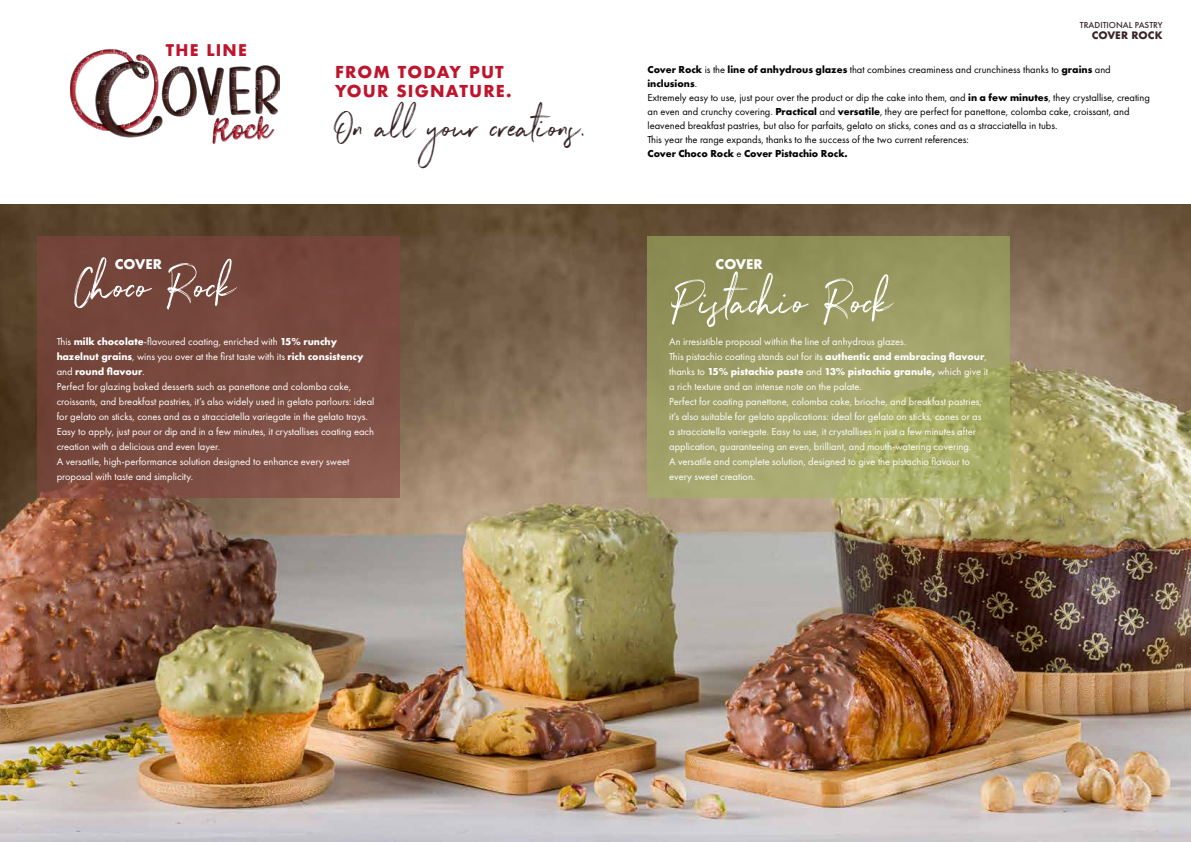
<style>
.page{position:relative;width:1191px;height:842px;background:#fff}
.page>*{position:absolute;margin:0;border:0;box-sizing:border-box;transform-origin:0 0}
.t1{font:50px "Northwell";color:#fff}
.t2{font:41.2px "Northwell";color:#382528}
.t3{font:700 16px/19px "Futura";letter-spacing:.075em;color:#be152d}
.t4{font:700 15.7px "Futura";letter-spacing:.075em;color:#be152d}
.t5{font:700 13px "Futura";color:#fff}
.t6{font:10.5px/15px "Futura PT";color:#fff}
.t7{font:10.5px/14px "Futura PT";color:#000}
.t8{font:700 10px "Futura";color:#382528}
.t9{font:500 8px "Futura";color:#382528}
.s1{font-weight:700}
</style>
<div class="page">
<img style="left:0;top:205px;width:1191px;height:637px">
<svg style="left:647px;top:236px;width:362px;height:261px;background:#9e9f65"></svg>
<div style="left:38px;top:236px;width:362px;height:261px;background:linear-gradient(to right,#734338,#7f5045)"></div>
<img style="left:212px;top:138px;width:56px;height:6px">
<img style="left:70px;top:49px;width:209px;height:89px">
<svg style="left:232px;top:105px;width:4px;height:4px"></svg>
<svg style="left:100px;top:110px;width:4px;height:4px"></svg>
<svg style="left:232px;top:73px;width:3px;height:4px"></svg>
<svg style="left:126px;top:65px;width:4px;height:4px"></svg>
<svg style="left:214px;top:95px;width:3px;height:4px"></svg>
<svg style="left:217px;top:79px;width:4px;height:7px"></svg>
<svg style="left:97px;top:81px;width:12px;height:22px"></svg>
<svg style="left:256px;top:81px;width:4px;height:9px"></svg>
<svg style="left:171px;top:67px;width:9px;height:8px"></svg>
<svg style="left:110px;top:67px;width:9px;height:8px"></svg>
<svg style="left:268px;top:92px;width:8px;height:7px"></svg>
<svg style="left:182px;top:107px;width:8px;height:8px"></svg>
<svg style="left:150px;top:124px;width:9px;height:7px"></svg>
<svg style="left:76px;top:56px;width:18px;height:19px"></svg>
<svg style="left:72px;top:101px;width:10px;height:13px"></svg>
<svg style="left:94px;top:124px;width:7px;height:4px"></svg>
<svg style="left:138px;top:56px;width:11px;height:22px"></svg>
<svg style="left:155px;top:77px;width:3px;height:4px"></svg>
<svg style="left:150px;top:95px;width:6px;height:12px"></svg>
<svg style="left:122px;top:124px;width:8px;height:3px"></svg>
<svg style="left:112px;top:50px;width:15px;height:7px"></svg>
<svg style="left:246px;top:125px;width:4px;height:5px"></svg>
<svg style="left:259px;top:119px;width:2px;height:6px"></svg>
<svg style="left:214px;top:123px;width:24px;height:13px"></svg>
<h3 class="t4" style="left:166px;top:39px;width:83px">THE LINE</h3>
<h1 class="t1" style="left:73px;top:250px;width:164px">Choco Rock</h1>
<p class="t5" style="left:115px;top:255px;width:49px">COVER</p>
<h3 class="t3" style="left:335px;top:63px;width:178px">FROM TODAY PUT<br>YOUR SIGNATURE.</h3>
<h2 class="t2" style="left:332px;top:98px;width:255px">On all your creations.</h2>
<p class="t6" style="left:57px;top:334px;width:319px">This <span class="s1">milk chocolate</span>-flavoured coating, enriched with <span class="s1">15% runchy hazelnut grains</span>, wins you over at the first taste with its <span class="s1">rich consistency </span>and <span class="s1">round flavour</span>.<br>Perfect for glazing baked desserts such as panettone and colomba cake, croissants, and breakfast pastries, it’s also widely used in gelato parlours: ideal for gelato on sticks, cones and as a stracciatella variegate in the gelato trays.<br>Easy to apply, just pour or dip and in a few minutes, it crystallises coating each creation with a delicious and even layer.<br>A versatile, high-performance solution designed to enhance every sweet proposal with taste and simplicity.</p>
<p class="t9" style="left:1080px;top:19px;width:84px">TRADITIONAL PASTRY</p>
<p class="t8" style="left:1091px;top:28px;width:72px">COVER ROCK</p>
<p class="t7" style="left:647px;top:62px;width:504px"><span class="s1">Cover Rock</span> is the <span class="s1">line of anhydrous glazes</span> that combines creaminess and crunchiness thanks to <span class="s1">grains</span> and <span class="s1">inclusions</span>.<br>Extremely easy to use, just pour over the product or dip the cake into them, and <span class="s1">in a few minutes</span>, they crystallise, creating an even and crunchy covering. <span class="s1">Practical</span> and <span class="s1">versatile</span>, they are perfect for panettone, colomba cake, croissant, and leavened breakfast pastries, but also for parfaits, gelato on sticks, cones and as a stracciatella in tubs.<br>This year the range expands, thanks to the success of the two current references:<br><span class="s1">Cover Choco Rock</span> e <span class="s1">Cover Pistachio Rock.</span></p>
<p class="t5" style="left:715px;top:255px;width:49px">COVER</p>
<h1 class="t1" style="left:671px;top:266px;width:223px">Pistachio Rock</h1>
<p class="t6" style="left:669px;top:334px;width:320px">An irresistible proposal within the line of anhydrous glazes.<br>This pistachio coating stands out for its <span class="s1">authentic and embracing flavour</span>, thanks to <span class="s1">15% pistachio paste</span> and <span class="s1">13% pistachio granule,</span> which give it a rich texture and an intense note on the palate.<br>Perfect for coating panettone, colomba cake, brioche, and breakfast pastries, it’s also suitable for gelato applications: ideal for gelato on sticks, cones or as a stracciatella variegate. Easy to use, it crystallises in just a few minutes after application, guaranteeing an even, brilliant, and mouth-watering covering.<br>A versatile and complete solution, designed to give the pistachio flavour to every sweet creation.</p>
</div>
